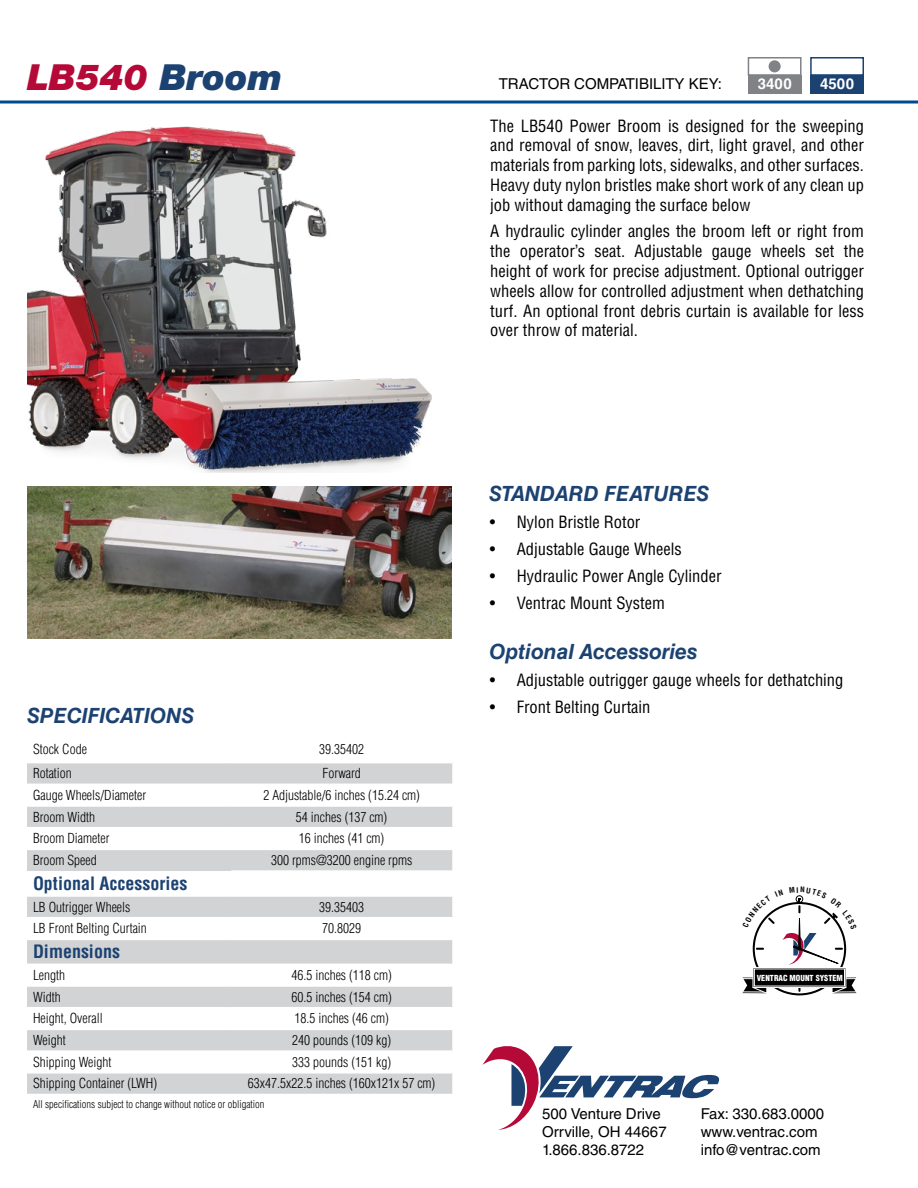
<style>
.page{position:relative;width:918px;height:1188px;background:#fff}
.page>*{position:absolute;margin:0;border:0;box-sizing:border-box;transform-origin:0 0}
.t1{font:italic 900 36px "Helvetica Neue LT Std";color:#b50938}
.t2{font:italic 700 21px "Helvetica LT Std";color:#1c4271}
.t3{font:700 condensed 18px "Helvetica LT Std";color:#1c4271}
.t4{font:condensed 16.5px/19.8px "Helvetica LT Std";color:#000;text-align:justify}
.t5{font:15px/18px "Helvetica LT Std";color:#000}
.t6{font:700 15px "Helvetica LT Std";color:#fff}
.t7{font:300 condensed 13.5px "Helvetica LT Std";color:#000}
.t8{font:300 condensed 10.5px "Helvetica LT Std";color:#000}
.t9{font:900 condensed 8.1px "Helvetica LT Std";color:#fff}
.s1{color:#1c4271}
</style>
<div class="page">
<svg style="left:0;top:100px;width:918px;height:4px;background:#3f76ab"></svg>
<div style="left:748px;top:75px;width:54px;height:19px;background:#808285"></div>
<div style="left:810px;top:75px;width:54px;height:19px;background:#1c4271"></div>
<div style="left:748px;top:57px;width:54px;height:19px;border:2px solid #808285"></div>
<div style="left:810px;top:57px;width:54px;height:19px;border:2px solid #1c4271"></div>
<div style="left:769px;top:60px;width:12px;height:12px;background:#808285;border-radius:50%"></div>
<img style="left:27px;top:126px;width:405px;height:346px">
<img style="left:28px;top:487px;width:423px;height:151px">
<svg style="left:27px;top:763px;width:425px;height:331px;fill:#d1d3d4"></svg>
<svg style="left:27px;top:871px;width:425px;height:24px"></svg>
<hr style="left:27px;top:784px;width:204px;height:1px;background:#fff">
<hr style="left:231px;top:784px;width:221px;height:1px;background:#fff">
<hr style="left:27px;top:805px;width:204px;height:2px;background:#fff">
<hr style="left:231px;top:805px;width:221px;height:2px;background:#fff">
<hr style="left:27px;top:827px;width:204px;height:1px;background:#fff">
<hr style="left:231px;top:827px;width:221px;height:1px;background:#fff">
<hr style="left:27px;top:849px;width:204px;height:1px;background:#fff">
<hr style="left:231px;top:849px;width:221px;height:1px;background:#fff">
<hr style="left:231px;top:870px;width:221px;height:2px;background:#fff">
<hr style="left:27px;top:895px;width:204px;height:2px;background:#fff">
<hr style="left:231px;top:895px;width:221px;height:2px;background:#fff">
<hr style="left:27px;top:917px;width:204px;height:1px;background:#fff">
<hr style="left:231px;top:917px;width:221px;height:1px;background:#fff">
<hr style="left:27px;top:939px;width:204px;height:1px;background:#fff">
<hr style="left:231px;top:939px;width:221px;height:1px;background:#fff">
<hr style="left:27px;top:964px;width:204px;height:1px;background:#fff">
<hr style="left:231px;top:964px;width:221px;height:1px;background:#fff">
<hr style="left:27px;top:985px;width:204px;height:2px;background:#fff">
<hr style="left:231px;top:985px;width:221px;height:2px;background:#fff">
<hr style="left:27px;top:1007px;width:204px;height:1px;background:#fff">
<hr style="left:231px;top:1007px;width:221px;height:1px;background:#fff">
<hr style="left:27px;top:1029px;width:204px;height:1px;background:#fff">
<hr style="left:231px;top:1029px;width:221px;height:1px;background:#fff">
<hr style="left:27px;top:1050px;width:204px;height:2px;background:#fff">
<hr style="left:231px;top:1050px;width:221px;height:2px;background:#fff">
<hr style="left:27px;top:1072px;width:204px;height:2px;background:#fff">
<hr style="left:231px;top:1072px;width:221px;height:2px;background:#fff">
<svg style="left:482px;top:1046px;width:238px;height:84px"></svg>
<svg style="left:742px;top:895px;width:115px;height:99px"></svg>
<h1 class="t1" style="left:27px;top:55px;width:257px">LB540 <span class="s1">Broom</span></h1>
<p class="t5" style="left:499px;top:75px;width:225px">TRACTOR COMPATIBILITY KEY:</p>
<p class="t6" style="left:758px;top:75px;width:35px">3400</p>
<p class="t6" style="left:820px;top:75px;width:35px">4500</p>
<p class="t4" style="left:490px;top:116px;width:375px">The LB540 Power Broom is designed for the sweeping and removal of snow, leaves, dirt, light gravel, and other materials from parking lots, sidewalks, and other surfaces.<br>Heavy duty nylon bristles make short work of any clean up job without damaging the surface below</p>
<p class="t4" style="left:490px;top:221px;width:375px">A hydraulic cylinder angles the broom left or right from the operator’s seat. Adjustable gauge wheels set the height of work for precise adjustment. Optional outrigger wheels allow for controlled adjustment when dethatching turf. An optional front debris curtain is available for less over throw of material.</p>
<p class="t2" style="left:27px;top:703px;width:169px">SPECIFICATIONS</p>
<p class="t7" style="left:33px;top:741px;width:55px">Stock Code</p>
<p class="t7" style="left:319px;top:741px;width:46px">39.35402</p>
<p class="t7" style="left:33px;top:765px;width:40px">Rotation</p>
<p class="t7" style="left:322px;top:765px;width:40px">Forward</p>
<p class="t7" style="left:33px;top:787px;width:115px">Gauge Wheels/Diameter</p>
<p class="t7" style="left:263px;top:787px;width:158px">2 Adjustable/6 inches (15.24 cm)</p>
<p class="t7" style="left:33px;top:808px;width:64px">Broom Width</p>
<p class="t7" style="left:296px;top:808px;width:93px">54 inches (137 cm)</p>
<p class="t7" style="left:33px;top:830px;width:78px">Broom Diameter</p>
<p class="t7" style="left:299px;top:830px;width:87px">16 inches (41 cm)</p>
<p class="t7" style="left:33px;top:852px;width:65px">Broom Speed</p>
<p class="t7" style="left:271px;top:852px;width:143px">300 rpms@3200 engine rpms</p>
<p class="t3" style="left:33px;top:872px;width:156px">Optional Accessories</p>
<p class="t7" style="left:33px;top:898px;width:99px">LB Outrigger Wheels</p>
<p class="t7" style="left:319px;top:898px;width:46px">39.35403</p>
<p class="t7" style="left:33px;top:920px;width:115px">LB Front Belting Curtain</p>
<p class="t7" style="left:322px;top:920px;width:40px">70.8029</p>
<p class="t3" style="left:33px;top:940px;width:88px">Dimensions</p>
<p class="t7" style="left:33px;top:967px;width:34px">Length</p>
<p class="t7" style="left:291px;top:967px;width:102px">46.5 inches (118 cm)</p>
<p class="t7" style="left:33px;top:988px;width:29px">Width</p>
<p class="t7" style="left:291px;top:988px;width:102px">60.5 inches (154 cm)</p>
<p class="t7" style="left:33px;top:1010px;width:71px">Height, Overall</p>
<p class="t7" style="left:294px;top:1010px;width:96px">18.5 inches (46 cm)</p>
<p class="t7" style="left:33px;top:1032px;width:34px">Weight</p>
<p class="t7" style="left:292px;top:1032px;width:100px">240 pounds (109 kg)</p>
<p class="t7" style="left:33px;top:1053px;width:80px">Shipping Weight</p>
<p class="t7" style="left:292px;top:1053px;width:100px">333 pounds (151 kg)</p>
<p class="t7" style="left:33px;top:1075px;width:126px">Shipping Container (LWH)</p>
<p class="t7" style="left:248px;top:1075px;width:189px">63x47.5x22.5 inches (160x121x 57 cm)</p>
<p class="t8" style="left:33px;top:1098px;width:233px">All specifications subject to change without notice or obligation</p>
<p class="t2" style="left:489px;top:481px;width:222px">STANDARD FEATURES</p>
<p class="t4" style="left:490px;top:512px;width:152px">• Nylon Bristle Rotor</p>
<p class="t4" style="left:490px;top:539px;width:193px">• Adjustable Gauge Wheels</p>
<p class="t4" style="left:490px;top:566px;width:233px">• Hydraulic Power Angle Cylinder</p>
<p class="t4" style="left:490px;top:593px;width:177px">• Ventrac Mount System</p>
<p class="t2" style="left:489px;top:639px;width:210px">Optional Accessories</p>
<p class="t4" style="left:490px;top:670px;width:355px">• Adjustable outrigger gauge wheels for dethatching</p>
<p class="t4" style="left:490px;top:697px;width:162px">• Front Belting Curtain</p>
<p class="t9" style="left:757px;top:973px;width:88px">VENTRAC MOUNT SYSTEM</p>
<p class="t5" style="left:542px;top:1105px;width:126px">500 Venture Drive<br>Orrville, OH 44667<br>1.866.836.8722</p>
<p class="t5" style="left:701px;top:1105px;width:125px">Fax: 330.683.0000 www.ventrac.com info@ventrac.com</p>
</div>
